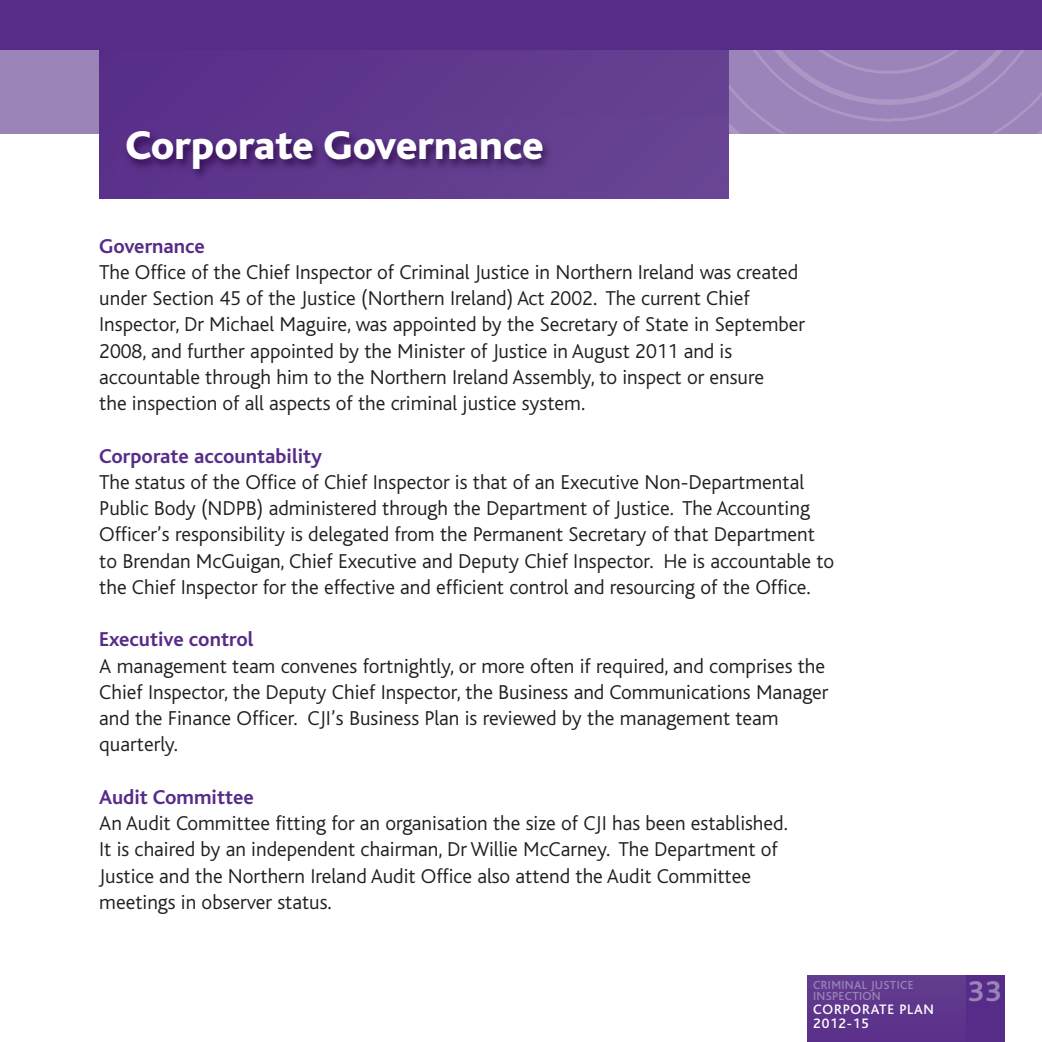
<style>
.page{position:relative;width:1042px;height:1042px;background:#fff}
.page>*{position:absolute;margin:0;border:0;box-sizing:border-box;transform-origin:0 0}
.t1{font:800 42px "Bliss";color:#fff}
.t2{font:700 29.93px "Bliss";color:#9a83b7}
.t3{font:300 21px/26.2px "Bliss";color:#231f20}
.t4{font:700 21px "Bliss";color:#562c88}
.t5{font:500 14.35px/14px "Bliss";letter-spacing:.055em;color:#fff}
.t6{font:500 12.25px/10.5px "Bliss";letter-spacing:.025em;color:#9a83b7}
</style>
<div class="page">
<div style="left:965px;top:975px;width:39px;height:67px;background:#562c88"></div>
<div style="left:0;top:37px;width:1042px;height:97px;background:#9a83b7"></div>
<img style="left:729px;top:49px;width:313px;height:85px">
<div style="left:807px;top:975px;width:158px;height:67px;background:#5f358c"></div>
<div style="left:99px;top:42px;width:630px;height:156px;background:#5f378c"></div>
<img style="left:117px;top:118px;width:626px;height:81px">
<div style="left:0;top:0;width:1042px;height:49px;background:#562c88"></div>
<h1 class="t1" style="left:126px;top:131px;width:420px">Corporate Governance</h1>
<p class="t4" style="left:99px;top:239px;width:107px">Governance</p>
<p class="t3" style="left:99px;top:261px;width:707px">The Office of the Chief Inspector of Criminal Justice in Northern Ireland was created under Section 45 of the Justice (Northern Ireland) Act 2002. The current Chief Inspector, Dr Michael Maguire, was appointed by the Secretary of State in September 2008, and further appointed by the Minister of Justice in August 2011 and is accountable through him to the Northern Ireland Assembly, to inspect or ensure<br>the inspection of all aspects of the criminal justice system.</p>
<p class="t4" style="left:99px;top:449px;width:224px">Corporate accountability</p>
<p class="t3" style="left:99px;top:471px;width:736px">The status of the Office of Chief Inspector is that of an Executive Non-Departmental Public Body (NDPB) administered through the Department of Justice. The Accounting Officer’s responsibility is delegated from the Permanent Secretary of that Department to Brendan McGuigan, Chief Executive and Deputy Chief Inspector. He is accountable to the Chief Inspector for the effective and efficient control and resourcing of the Office.</p>
<p class="t4" style="left:99px;top:632px;width:156px">Executive control</p>
<p class="t3" style="left:99px;top:655px;width:731px">A management team convenes fortnightly, or more often if required, and comprises the Chief Inspector, the Deputy Chief Inspector, the Business and Communications Manager and the Finance Officer. CJI’s Business Plan is reviewed by the management team quarterly.</p>
<p class="t4" style="left:99px;top:790px;width:156px">Audit Committee</p>
<p class="t3" style="left:99px;top:812px;width:690px">An Audit Committee fitting for an organisation the size of CJI has been established.<br>It is chaired by an independent chairman, Dr Willie McCarney. The Department of Justice and the Northern Ireland Audit Office also attend the Audit Committee meetings in observer status.</p>
<p class="t6" style="left:813px;top:981px;width:102px">CRIMINAL JUSTICE<br>INSPECTION</p>
<p class="t5" style="left:813px;top:1003px;width:122px">CORPORATE PLAN<br>2012-15</p>
<h2 class="t2" style="left:968px;top:981px;width:35px">33</h2>
</div>
